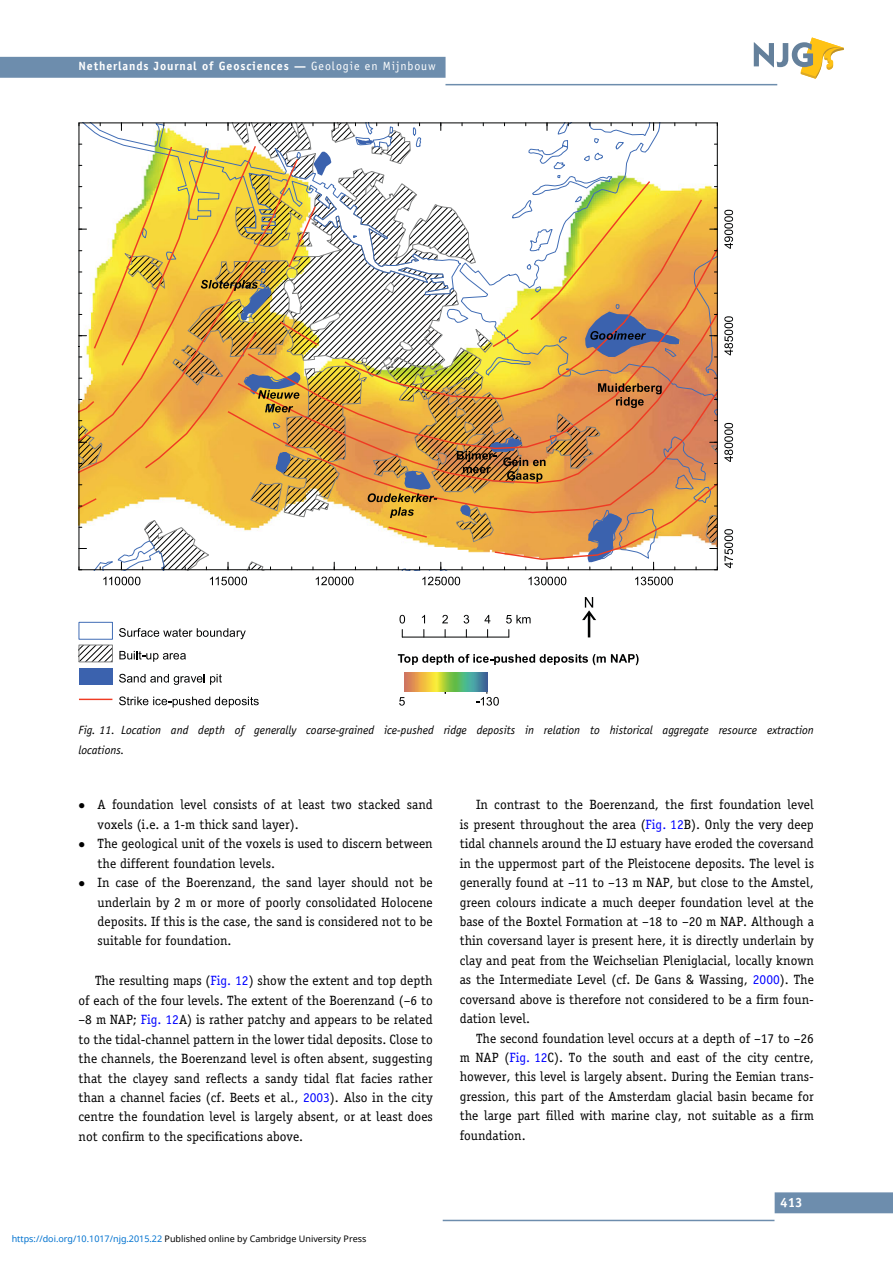
<style>
.page{position:relative;width:893px;height:1263px;background:#fff}
.page>*{position:absolute;margin:0;border:0;box-sizing:border-box;transform-origin:0 0}
.t1{font:13.5px/19.5px "Officina Serif";color:#000;text-align:justify}
.t2{font:700 13.5px "Officina Sans";color:#fff}
.t3{font:italic 12px/19.5px "Officina Sans";color:#000}
.t4{font:700 12px "Officina Sans";letter-spacing:.07em;color:#fff}
.t5{font:9px "Noto Sans";color:#000}
.s1{font-weight:400}
.s2{font-family:"CMSY10"}
.s3{color:#00f}
.s4{color:#0172cf}
</style>
<div class="page">
<svg style="left:754px;top:38px;width:90px;height:41px"></svg>
<div style="left:0;top:57px;width:446px;height:21px;background:#6d8dad"></div>
<hr style="left:445px;top:84px;width:332px;height:1px;background:#6d8dad">
<svg style="left:103px;top:577px;width:37px;height:8px"></svg>
<svg style="left:210px;top:577px;width:37px;height:8px"></svg>
<svg style="left:316px;top:577px;width:38px;height:8px"></svg>
<svg style="left:422px;top:577px;width:38px;height:8px"></svg>
<svg style="left:528px;top:577px;width:38px;height:8px"></svg>
<svg style="left:635px;top:577px;width:38px;height:8px"></svg>
<svg style="left:724px;top:529px;width:9px;height:39px"></svg>
<svg style="left:724px;top:423px;width:9px;height:39px"></svg>
<svg style="left:724px;top:316px;width:9px;height:39px"></svg>
<svg style="left:724px;top:210px;width:9px;height:39px"></svg>
<div style="left:79px;top:622px;width:34px;height:18px;border:1px solid #416db5"></div>
<svg style="left:119px;top:628px;width:127px;height:11px"></svg>
<svg style="left:81px;top:647px;width:30px;height:13px"></svg>
<div style="left:79px;top:645px;width:34px;height:17px;border:1px solid #828383"></div>
<svg style="left:119px;top:651px;width:67px;height:11px"></svg>
<div style="left:79px;top:668px;width:33px;height:17px;background:#3b62ae"></div>
<svg style="left:119px;top:674px;width:103px;height:11px"></svg>
<hr style="left:79px;top:699px;width:33px;height:1px;background:#ef3b23">
<svg style="left:119px;top:696px;width:140px;height:11px"></svg>
<svg style="left:79px;top:123px;width:639px;height:447px"></svg>
<hr style="left:402px;top:637px;width:107px;height:1px;background:#010202">
<svg style="left:399px;top:615px;width:6px;height:8px"></svg>
<svg style="left:422px;top:615px;width:3px;height:8px"></svg>
<svg style="left:442px;top:615px;width:6px;height:8px"></svg>
<svg style="left:464px;top:615px;width:5px;height:8px"></svg>
<svg style="left:484px;top:615px;width:6px;height:8px"></svg>
<svg style="left:506px;top:615px;width:25px;height:8px"></svg>
<svg style="left:582px;top:597px;width:14px;height:40px"></svg>
<svg style="left:398px;top:654px;width:241px;height:11px"></svg>
<svg style="left:445px;top:672px;width:14px;height:19px"></svg>
<svg style="left:459px;top:672px;width:28px;height:19px"></svg>
<div style="left:403px;top:672px;width:32px;height:19px;background:linear-gradient(to right,#d06961,#fee434)"></div>
<svg style="left:435px;top:672px;width:10px;height:19px"></svg>
<svg style="left:399px;top:697px;width:6px;height:9px"></svg>
<svg style="left:476px;top:691px;width:23px;height:15px"></svg>
<div style="left:775px;top:1192px;width:118px;height:21px;background:#6d8dad"></div>
<hr style="left:443px;top:1220px;width:331px;height:1px;background:#6d8dad">
<p class="t4" style="left:79px;top:62px;width:359px">Netherlands Journal of Geosciences — <span class="s1">Geologie en Mijnbouw</span></p>
<p class="t3" style="left:79px;top:722px;width:737px">Fig. 11. Location and depth of generally coarse-grained ice-pushed ridge deposits in relation to historical aggregate resource extraction locations.</p>
<p class="t1" style="left:98px;top:796px;width:337px;text-indent:-19px"><span class="s2">•</span> A foundation level consists of at least two stacked sand voxels (i.e. a 1-m thick sand layer).</p>
<p class="t1" style="left:98px;top:835px;width:337px;text-indent:-19px"><span class="s2">•</span> The geological unit of the voxels is used to discern between the different foundation levels.</p>
<p class="t1" style="left:98px;top:874px;width:337px;text-indent:-19px"><span class="s2">•</span> In case of the Boerenzand, the sand layer should not be underlain by 2 m or more of poorly consolidated Holocene deposits. If this is the case, the sand is considered not to be suitable for foundation.</p>
<p class="t1" style="left:79px;top:972px;width:356px;text-indent:16px">The resulting maps (<span class="s3">Fig. 12</span>) show the extent and top depth of each of the four levels. The extent of the Boerenzand (–6 to –8 m NAP; <span class="s3">Fig. 12</span>A) is rather patchy and appears to be related to the tidal-channel pattern in the lower tidal deposits. Close to the channels, the Boerenzand level is often absent, suggesting that the clayey sand reflects a sandy tidal flat facies rather than a channel facies (cf. Beets et al., <span class="s3">2003</span>). Also in the city centre the foundation level is largely absent, or at least does not confirm to the specifications above.</p>
<p class="t5" style="left:12px;top:1232px;width:356px"><span class="s4">https://doi.org/10.1017/njg.2015.22</span> Published online by Cambridge University Press</p>
<p class="t1" style="left:460px;top:796px;width:356px;text-indent:16px">In contrast to the Boerenzand, the first foundation level is present throughout the area (<span class="s3">Fig. 12</span>B). Only the very deep tidal channels around the IJ estuary have eroded the coversand in the uppermost part of the Pleistocene deposits. The level is generally found at –11 to –13 m NAP, but close to the Amstel, green colours indicate a much deeper foundation level at the base of the Boxtel Formation at –18 to –20 m NAP. Although a thin coversand layer is present here, it is directly underlain by clay and peat from the Weichselian Pleniglacial, locally known as the Intermediate Level (cf. De Gans &amp; Wassing, <span class="s3">2000</span>). The coversand above is therefore not considered to be a firm foun&shy;dation level.</p>
<p class="t1" style="left:460px;top:1029px;width:356px;text-indent:16px">The second foundation level occurs at a depth of –17 to –26 m NAP (<span class="s3">Fig. 12</span>C). To the south and east of the city centre, however, this level is largely absent. During the Eemian trans&shy;gression, this part of the Amsterdam glacial basin became for the large part filled with marine clay, not suitable as a firm foundation.</p>
<p class="t2" style="left:780px;top:1197px;width:24px">413</p>
</div>
